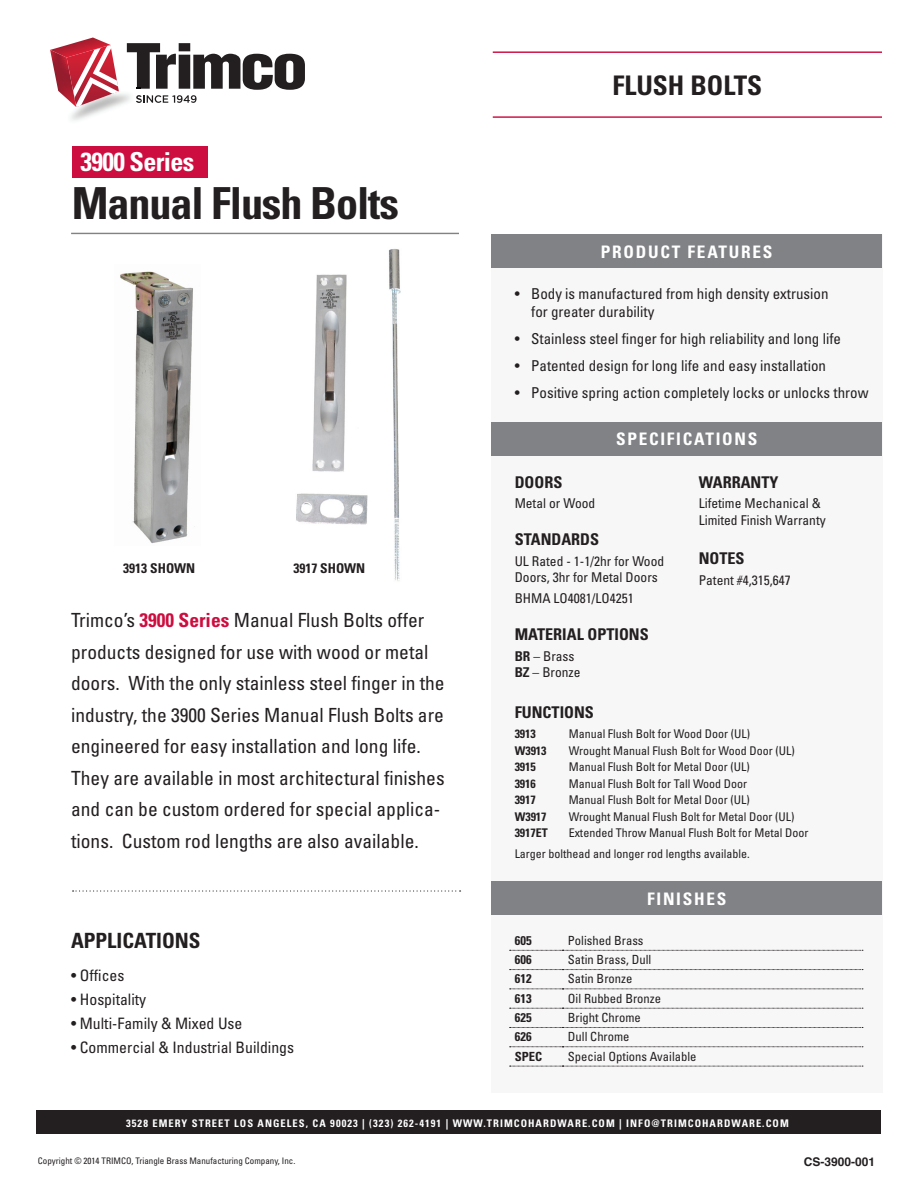
<style>
.page{position:relative;width:918px;height:1188px;background:#fff}
.page>*{position:absolute;margin:0;border:0;box-sizing:border-box;transform-origin:0 0}
.t1{font:700 condensed 44.25px "Univers";letter-spacing:-.025em;color:#231f20}
.t2{font:700 condensed 27px "Univers";color:#231f20}
.t3{font:700 condensed 26.1px "Univers";letter-spacing:-.025em;color:#fff}
.t4{font:700 condensed 21px "Univers";color:#231f20}
.t5{font:condensed 19.5px/31.5px "Univers";color:#231f20}
.t6{font:700 condensed 17.25px "Univers";letter-spacing:.1em;color:#fff}
.t7{font:700 condensed 16.2px "Univers";color:#231f20}
.t8{font:condensed 15.75px "Univers";color:#231f20}
.t9{font:condensed 15px/18px "Univers";color:#231f20}
.t10{font:condensed 13.5px/16.2px "Univers";color:#231f20}
.t11{font:700 condensed 13.5px "Univers";color:#231f20}
.t12{font:condensed 12.6px "Univers";color:#231f20}
.t13{font:700 condensed 12.6px "Univers";color:#231f20}
.t14{font:condensed 12px "Univers";color:#231f20}
.t15{font:700 condensed 12px "Univers";color:#231f20}
.t16{font:700 12px "Helvetica";color:#231f20}
.t17{font:700 condensed 10.5px "Univers";letter-spacing:.1em;color:#fff}
.t18{font:condensed 9px "Univers";color:#231f20}
.s1{font-weight:700;color:#cd0d40}
.s2{font-weight:700}
</style>
<div class="page">
<div style="left:491px;top:234px;width:392px;height:859px;background:#f7f7f8"></div>
<div style="left:491px;top:234px;width:391px;height:33px;background:#808285"></div>
<div style="left:37px;top:1111px;width:844px;height:23px;background:#231f20"></div>
<svg style="left:73px;top:890px;width:388px;height:2px"></svg>
<hr style="left:71px;top:233px;width:388px;height:1px;background:#808285">
<div style="left:72px;top:146px;width:135px;height:32px;background:#cd0d40"></div>
<svg style="left:50px;top:38px;width:255px;height:70px"></svg>
<hr style="left:493px;top:51px;width:389px;height:2px;background:#cd0d40">
<hr style="left:493px;top:116px;width:389px;height:2px;background:#cd0d40">
<div style="left:491px;top:422px;width:391px;height:33px;background:#808285"></div>
<div style="left:491px;top:882px;width:391px;height:33px;background:#808285"></div>
<svg style="left:510px;top:950px;width:353px;height:1px"></svg>
<svg style="left:510px;top:969px;width:353px;height:1px"></svg>
<svg style="left:510px;top:989px;width:353px;height:1px"></svg>
<svg style="left:510px;top:1008px;width:353px;height:1px"></svg>
<svg style="left:510px;top:1027px;width:353px;height:1px"></svg>
<svg style="left:510px;top:1047px;width:353px;height:1px"></svg>
<svg style="left:510px;top:1066px;width:353px;height:1px"></svg>
<img style="left:120px;top:271px;width:75px;height:273px">
<img style="left:296px;top:248px;width:105px;height:333px">
<p class="t3" style="left:81px;top:146px;width:115px">3900 Series</p>
<p class="t1" style="left:72px;top:176px;width:329px">Manual Flush Bolts</p>
<p class="t11" style="left:123px;top:560px;width:73px">3913 SHOWN</p>
<p class="t11" style="left:293px;top:560px;width:73px">3917 SHOWN</p>
<p class="t5" style="left:71px;top:604px;width:375px">Trimco’s <span class="s1">3900 Series</span> Manual Flush Bolts offer products designed for use with wood or metal doors. With the only stainless steel finger in the industry, the 3900 Series Manual Flush Bolts are engineered for easy installation and long life.<br>They are available in most architectural finishes and can be custom ordered for special applica&shy;tions. Custom rod lengths are also available.</p>
<p class="t4" style="left:71px;top:928px;width:131px">APPLICATIONS</p>
<p class="t8" style="left:71px;top:965px;width:55px">• Offices</p>
<p class="t8" style="left:71px;top:989px;width:77px">• Hospitality</p>
<p class="t8" style="left:71px;top:1013px;width:173px">• Multi-Family &amp; Mixed Use</p>
<p class="t8" style="left:71px;top:1037px;width:225px">• Commercial &amp; Industrial Buildings</p>
<p class="t2" style="left:612px;top:69px;width:151px">FLUSH BOLTS</p>
<p class="t6" style="left:601px;top:241px;width:173px">PRODUCT FEATURES</p>
<p class="t9" style="left:531px;top:285px;width:299px;text-indent:-16px">• Body is manufactured from high density extrusion for greater durability</p>
<p class="t9" style="left:515px;top:330px;width:328px">• Stainless steel finger for high reliability and long life</p>
<p class="t9" style="left:515px;top:357px;width:313px">• Patented design for long life and easy installation</p>
<p class="t9" style="left:515px;top:384px;width:355px">• Positive spring action completely locks or unlocks throw</p>
<p class="t6" style="left:616px;top:428px;width:143px">SPECIFICATIONS</p>
<p class="t7" style="left:515px;top:472px;width:49px">DOORS</p>
<p class="t10" style="left:515px;top:495px;width:82px">Metal or Wood</p>
<p class="t7" style="left:515px;top:530px;width:86px">STANDARDS</p>
<p class="t10" style="left:515px;top:553px;width:151px">UL Rated - 1-1/2hr for Wood<br>Doors, 3hr for Metal Doors</p>
<p class="t10" style="left:515px;top:590px;width:121px">BHMA LO4081/LO4251</p>
<p class="t7" style="left:515px;top:625px;width:136px">MATERIAL OPTIONS</p>
<p class="t10" style="left:515px;top:648px;width:61px"><span class="s2">BR</span> – Brass</p>
<p class="t10" style="left:515px;top:664px;width:67px"><span class="s2">BZ</span> – Bronze</p>
<p class="t7" style="left:699px;top:472px;width:81px">WARRANTY</p>
<p class="t10" style="left:699px;top:495px;width:129px">Lifetime Mechanical &amp;<br>Limited Finish Warranty</p>
<p class="t7" style="left:699px;top:548px;width:47px">NOTES</p>
<p class="t10" style="left:699px;top:571px;width:94px">Patent #4,315,647</p>
<p class="t7" style="left:515px;top:702px;width:81px">FUNCTIONS</p>
<p class="t15" style="left:515px;top:727px;width:23px">3913</p>
<p class="t14" style="left:569px;top:727px;width:183px">Manual Flush Bolt for Wood Door (UL)</p>
<p class="t15" style="left:515px;top:743px;width:33px">W3913</p>
<p class="t14" style="left:569px;top:743px;width:228px">Wrought Manual Flush Bolt for Wood Door (UL)</p>
<p class="t15" style="left:515px;top:760px;width:23px">3915</p>
<p class="t14" style="left:569px;top:760px;width:183px">Manual Flush Bolt for Metal Door (UL)</p>
<p class="t15" style="left:515px;top:776px;width:23px">3916</p>
<p class="t14" style="left:569px;top:776px;width:180px">Manual Flush Bolt for Tall Wood Door</p>
<p class="t15" style="left:515px;top:793px;width:23px">3917</p>
<p class="t14" style="left:569px;top:793px;width:183px">Manual Flush Bolt for Metal Door (UL)</p>
<p class="t15" style="left:515px;top:809px;width:33px">W3917</p>
<p class="t14" style="left:569px;top:809px;width:227px">Wrought Manual Flush Bolt for Metal Door (UL)</p>
<p class="t15" style="left:515px;top:826px;width:35px">3917ET</p>
<p class="t14" style="left:569px;top:826px;width:241px">Extended Throw Manual Flush Bolt for Metal Door</p>
<p class="t14" style="left:515px;top:847px;width:237px">Larger bolthead and longer rod lengths available.</p>
<p class="t6" style="left:647px;top:888px;width:81px">FINISHES</p>
<p class="t13" style="left:515px;top:932px;width:18px">605</p>
<p class="t12" style="left:568px;top:932px;width:77px">Polished Brass</p>
<p class="t13" style="left:515px;top:952px;width:18px">606</p>
<p class="t12" style="left:568px;top:952px;width:85px">Satin Brass, Dull</p>
<p class="t13" style="left:515px;top:971px;width:18px">612</p>
<p class="t12" style="left:568px;top:971px;width:66px">Satin Bronze</p>
<p class="t13" style="left:515px;top:990px;width:18px">613</p>
<p class="t12" style="left:568px;top:990px;width:95px">Oil Rubbed Bronze</p>
<p class="t13" style="left:515px;top:1010px;width:18px">625</p>
<p class="t12" style="left:568px;top:1010px;width:74px">Bright Chrome</p>
<p class="t13" style="left:515px;top:1029px;width:18px">626</p>
<p class="t12" style="left:568px;top:1029px;width:63px">Dull Chrome</p>
<p class="t13" style="left:515px;top:1048px;width:29px">SPEC</p>
<p class="t12" style="left:568px;top:1048px;width:130px">Special Options Available</p>
<p class="t17" style="left:126px;top:1116px;width:664px">3528 EMERY STREET LOS ANGELES, CA 90023 | (323) 262-4191 | WWW.TRIMCOHARDWARE.COM | INFO@TRIMCOHARDWARE.COM</p>
<p class="t18" style="left:38px;top:1155px;width:259px">Copyright © 2014 TRIMCO, Triangle Brass Manufacturing Company, Inc.</p>
<p class="t16" style="left:804px;top:1152px;width:73px">CS-3900-001</p>
</div>
